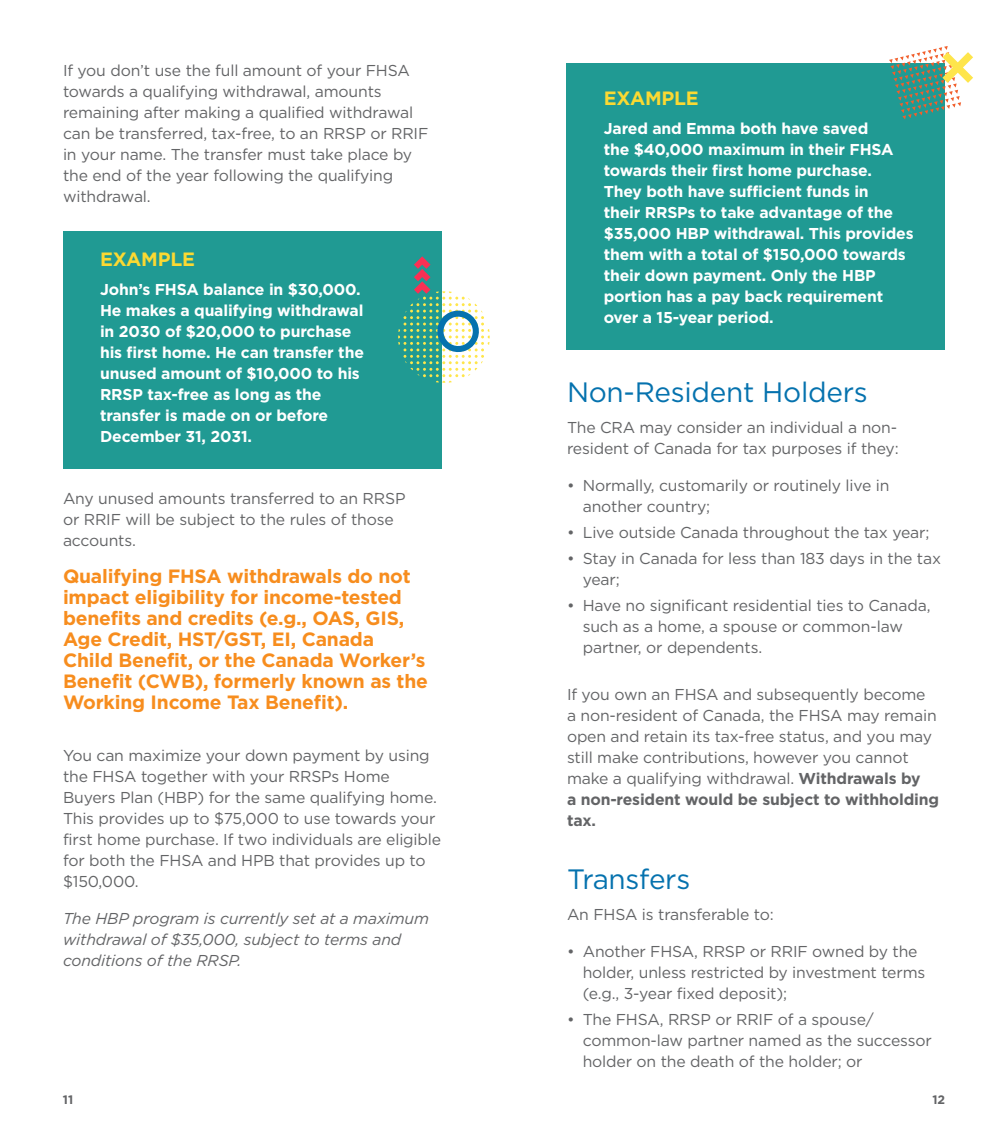
<style>
.page{position:relative;width:1008px;height:1134px;background:#fff}
.page>*{position:absolute;margin:0;border:0;box-sizing:border-box;transform-origin:0 0}
.t1{font:28px "Gotham";letter-spacing:-.01em;color:#0572ae}
.t2{font:700 19.25px/21px "Gotham";letter-spacing:-.01em;color:#f78d1e}
.t3{font:700 19.25px "Gotham";letter-spacing:-.01em;color:#fbd932}
.t4{font:15.75px/21px "Gotham";letter-spacing:-.01em;color:#636466}
.t5{font:700 15.75px/21px "Gotham";letter-spacing:-.01em;color:#fff}
.t6{font:italic 15.75px/21px "Gotham";letter-spacing:-.01em;color:#636466}
.t7{font:700 12.25px "Gotham";color:#636466}
.s1{font-weight:700}
</style>
<div class="page">
<div style="left:63px;top:231px;width:378px;height:238px;background:#209a93"></div>
<svg style="left:398px;top:256px;width:92px;height:127px"></svg>
<div style="left:567px;top:63px;width:378px;height:287px;background:#209a93"></div>
<svg style="left:889px;top:46px;width:84px;height:73px"></svg>
<p class="t4" style="left:63px;top:59px;width:367px">If you don’t use the full amount of your FHSA towards a qualifying withdrawal, amounts remaining after making a qualified withdrawal can be transferred, tax-free, to an RRSP or RRIF in your name. The transfer must take place by the end of the year following the qualifying withdrawal.</p>
<p class="t3" style="left:100px;top:246px;width:97px">EXAMPLE</p>
<p class="t5" style="left:100px;top:279px;width:265px">John’s FHSA balance in $30,000.<br>He makes a qualifying withdrawal in 2030 of $20,000 to purchase his first home. He can transfer the unused amount of $10,000 to his<br>RRSP tax-free as long as the transfer is made on or before<br>December 31, 2031.</p>
<p class="t4" style="left:63px;top:488px;width:344px">Any unused amounts transferred to an RRSP or RRIF will be subject to the rules of those accounts.</p>
<p class="t2" style="left:63px;top:565px;width:367px">Qualifying FHSA withdrawals do not impact eligibility for income-tested benefits and credits (e.g., OAS, GIS, Age Credit, HST/GST, EI, Canada Child Benefit, or the Canada Worker’s Benefit (CWB), formerly known as the Working Income Tax Benefit).</p>
<p class="t4" style="left:63px;top:744px;width:380px">You can maximize your down payment by using the FHSA together with your RRSPs Home Buyers Plan (HBP) for the same qualifying home.<br>This provides up to $75,000 to use towards your first home purchase. If two individuals are eligible for both the FHSA and HPB that provides up to $150,000.</p>
<p class="t6" style="left:63px;top:907px;width:368px">The HBP program is currently set at a maximum withdrawal of $35,000, subject to terms and conditions of the RRSP.</p>
<p class="t3" style="left:604px;top:85px;width:97px">EXAMPLE</p>
<p class="t5" style="left:604px;top:118px;width:311px">Jared and Emma both have saved<br>the $40,000 maximum in their FHSA towards their first home purchase.<br>They both have sufficient funds in<br>their RRSPs to take advantage of the $35,000 HBP withdrawal. This provides them with a total of $150,000 towards their down payment. Only the HBP portion has a pay back requirement over a 15-year period.</p>
<h1 class="t1" style="left:567px;top:374px;width:302px">Non-Resident Holders</h1>
<p class="t4" style="left:567px;top:417px;width:333px">The CRA may consider an individual a non&shy;resident of Canada for tax purposes if they:</p>
<p class="t4" style="left:583px;top:475px;width:308px;text-indent:-16px">• Normally, customarily or routinely live in another country;</p>
<p class="t4" style="left:567px;top:522px;width:364px">• Live outside Canada throughout the tax year;</p>
<p class="t4" style="left:583px;top:548px;width:360px;text-indent:-16px">• Stay in Canada for less than 183 days in the tax year;</p>
<p class="t4" style="left:583px;top:595px;width:349px;text-indent:-16px">• Have no significant residential ties to Canada, such as a home, a spouse or common-law partner, or dependents.</p>
<p class="t4" style="left:567px;top:684px;width:374px">If you own an FHSA and subsequently become<br>a non-resident of Canada, the FHSA may remain open and retain its tax-free status, and you may still make contributions, however you cannot make a qualifying withdrawal. <span class="s1">Withdrawals by<br>a non-resident would be subject to withholding tax.</span></p>
<h1 class="t1" style="left:567px;top:861px;width:125px">Transfers</h1>
<p class="t4" style="left:567px;top:904px;width:208px">An FHSA is transferable to:</p>
<p class="t4" style="left:583px;top:941px;width:344px;text-indent:-16px">• Another FHSA, RRSP or RRIF owned by the holder, unless restricted by investment terms (e.g., 3-year fixed deposit);</p>
<p class="t4" style="left:583px;top:1009px;width:351px;text-indent:-16px">• The FHSA, RRSP or RRIF of a spouse/ common-law partner named as the successor holder on the death of the holder; or</p>
<p class="t7" style="left:63px;top:1091px;width:12px">11</p>
<p class="t7" style="left:932px;top:1091px;width:14px">12</p>
</div>
